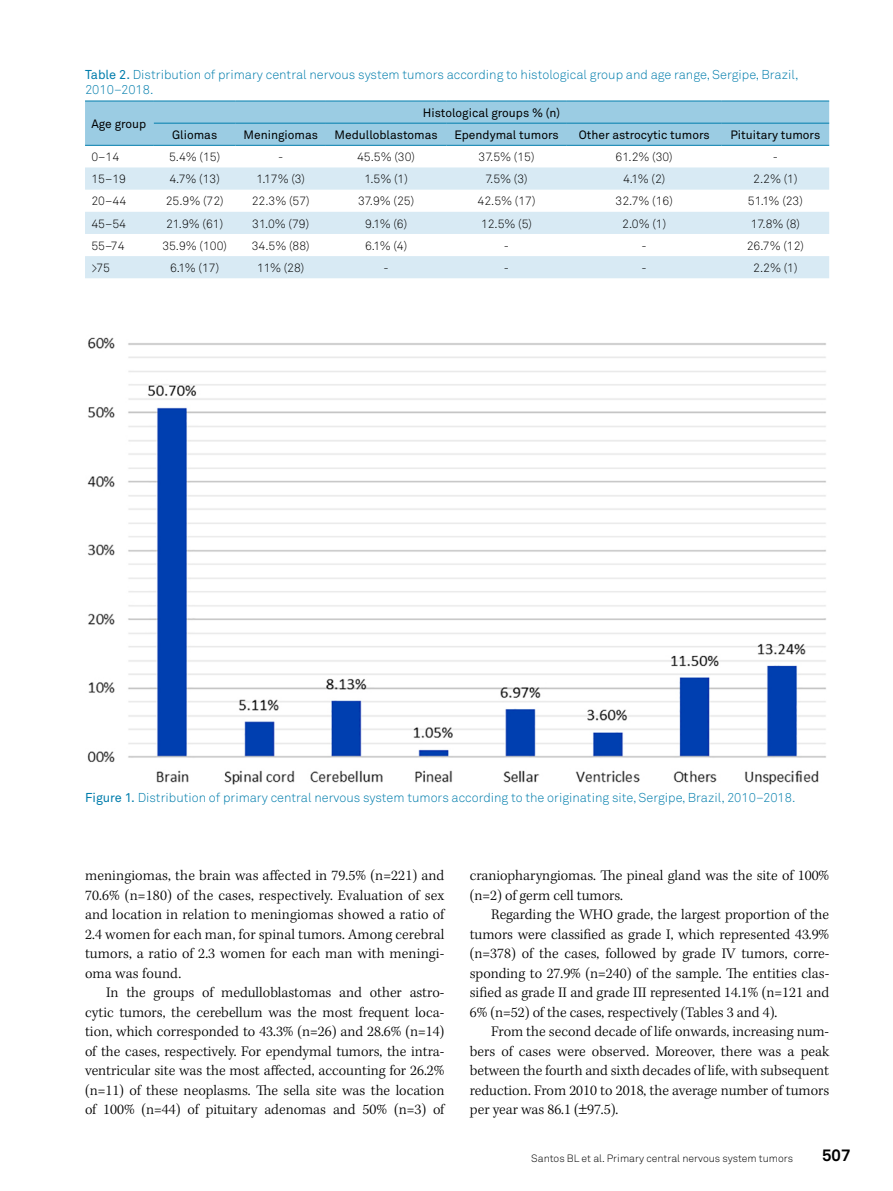
<style>
.page{position:relative;width:893px;height:1191px;background:#fff}
.page>*{position:absolute;margin:0;border:0;box-sizing:border-box;transform-origin:0 0}
.t1{font:700 16.5px "Akkurat Pro";color:#000}
.t2{font:300 15px/19.5px "Kepler Std";color:#000;text-align:justify}
.t3{font:12.75px/15.3px "Akkurat Light Pro";color:#007dac}
.t4{font:12px "Akkurat Light Pro";color:#000}
.t5{font:12px "Akkurat Pro";color:#000}
.t6{font:10.5px "Akkurat Light Pro";color:#000}
.s1{font-family:"Akkurat Pro"}
</style>
<div class="page">
<div style="left:85px;top:102px;width:744px;height:43px;background:#9bcce3"></div>
<svg style="left:85px;top:167px;width:744px;height:111px;fill:#d8eaf4"></svg>
<hr style="left:85px;top:101px;width:69px;height:1px;background:#007dac">
<hr style="left:154px;top:101px;width:82px;height:1px;background:#007dac">
<hr style="left:236px;top:101px;width:90px;height:1px;background:#007dac">
<hr style="left:326px;top:101px;width:120px;height:1px;background:#007dac">
<hr style="left:446px;top:101px;width:121px;height:1px;background:#007dac">
<hr style="left:567px;top:101px;width:155px;height:1px;background:#007dac">
<hr style="left:722px;top:101px;width:107px;height:1px;background:#007dac">
<hr style="left:154px;top:123px;width:82px;height:1px;background:#007dac">
<hr style="left:236px;top:123px;width:90px;height:1px;background:#007dac">
<hr style="left:326px;top:123px;width:120px;height:1px;background:#007dac">
<hr style="left:446px;top:123px;width:121px;height:1px;background:#007dac">
<hr style="left:567px;top:123px;width:155px;height:1px;background:#007dac">
<hr style="left:722px;top:123px;width:107px;height:1px;background:#007dac">
<hr style="left:85px;top:145px;width:69px;height:1px;background:#007dac">
<hr style="left:154px;top:145px;width:82px;height:1px;background:#007dac">
<hr style="left:236px;top:145px;width:90px;height:1px;background:#007dac">
<hr style="left:326px;top:145px;width:120px;height:1px;background:#007dac">
<hr style="left:446px;top:145px;width:121px;height:1px;background:#007dac">
<hr style="left:567px;top:145px;width:155px;height:1px;background:#007dac">
<hr style="left:722px;top:145px;width:107px;height:1px;background:#007dac">
<img style="left:87px;top:337px;width:739px;height:448px">
<p class="t3" style="left:85px;top:67px;width:715px"><span class="s1">Table 2.</span> Distribution of primary central nervous system tumors according to histological group and age range, Sergipe, Brazil,<br>2010–2018.</p>
<p class="t5" style="left:91px;top:117px;width:56px">Age group</p>
<p class="t5" style="left:423px;top:106px;width:139px">Histological groups % (n)</p>
<p class="t5" style="left:172px;top:128px;width:47px">Gliomas</p>
<p class="t5" style="left:244px;top:128px;width:76px">Meningiomas</p>
<p class="t5" style="left:335px;top:128px;width:105px">Medulloblastomas</p>
<p class="t5" style="left:454px;top:128px;width:106px">Ependymal tumors</p>
<p class="t5" style="left:579px;top:128px;width:133px">Other astrocytic tumors</p>
<p class="t5" style="left:730px;top:128px;width:91px">Pituitary tumors</p>
<p class="t4" style="left:91px;top:150px;width:29px">0–14</p>
<p class="t4" style="left:169px;top:150px;width:53px">5.4% (15)</p>
<p class="t4" style="left:278px;top:150px;width:7px">-</p>
<p class="t4" style="left:357px;top:150px;width:59px">45.5% (30)</p>
<p class="t4" style="left:479px;top:150px;width:58px">37.5% (15)</p>
<p class="t4" style="left:616px;top:150px;width:59px">61.2% (30)</p>
<p class="t4" style="left:773px;top:150px;width:7px">-</p>
<p class="t4" style="left:91px;top:172px;width:36px">15–19</p>
<p class="t4" style="left:169px;top:172px;width:52px">4.7% (13)</p>
<p class="t4" style="left:256px;top:172px;width:50px">1.17% (3)</p>
<p class="t4" style="left:364px;top:172px;width:45px">1.5% (1)</p>
<p class="t4" style="left:485px;top:172px;width:44px">7.5% (3)</p>
<p class="t4" style="left:623px;top:172px;width:44px">4.1% (2)</p>
<p class="t4" style="left:753px;top:172px;width:46px">2.2% (1)</p>
<p class="t4" style="left:91px;top:194px;width:36px">20–44</p>
<p class="t4" style="left:166px;top:194px;width:59px">25.9% (72)</p>
<p class="t4" style="left:252px;top:194px;width:59px">22.3% (57)</p>
<p class="t4" style="left:358px;top:194px;width:58px">37.9% (25)</p>
<p class="t4" style="left:478px;top:194px;width:59px">42.5% (17)</p>
<p class="t4" style="left:616px;top:194px;width:59px">32.7% (16)</p>
<p class="t4" style="left:748px;top:194px;width:57px">51.1% (23)</p>
<p class="t4" style="left:91px;top:216px;width:36px">45–54</p>
<p class="t4" style="left:166px;top:216px;width:59px">21.9% (61)</p>
<p class="t4" style="left:252px;top:216px;width:58px">31.0% (79)</p>
<p class="t4" style="left:365px;top:216px;width:44px">9.1% (6)</p>
<p class="t4" style="left:481px;top:216px;width:53px">12.5% (5)</p>
<p class="t4" style="left:622px;top:216px;width:46px">2.0% (1)</p>
<p class="t4" style="left:751px;top:216px;width:51px">17.8% (8)</p>
<p class="t4" style="left:91px;top:238px;width:35px">55–74</p>
<p class="t4" style="left:162px;top:238px;width:66px">35.9% (100)</p>
<p class="t4" style="left:252px;top:238px;width:59px">34.5% (88)</p>
<p class="t4" style="left:365px;top:238px;width:44px">6.1% (4)</p>
<p class="t4" style="left:504px;top:238px;width:7px">-</p>
<p class="t4" style="left:642px;top:238px;width:7px">-</p>
<p class="t4" style="left:747px;top:238px;width:59px">26.7% (12)</p>
<p class="t4" style="left:91px;top:260px;width:20px">&gt;75</p>
<p class="t4" style="left:170px;top:260px;width:51px">6.1% (17)</p>
<p class="t4" style="left:257px;top:260px;width:49px">11% (28)</p>
<p class="t4" style="left:383px;top:260px;width:7px">-</p>
<p class="t4" style="left:504px;top:260px;width:7px">-</p>
<p class="t4" style="left:642px;top:260px;width:7px">-</p>
<p class="t4" style="left:753px;top:260px;width:46px">2.2% (1)</p>
<p class="t3" style="left:85px;top:790px;width:712px"><span class="s1">Figure 1.</span> Distribution of primary central nervous system tumors according to the originating site, Sergipe, Brazil, 2010–2018.</p>
<p class="t2" style="left:85px;top:866px;width:361px">meningiomas, the brain was affected in 79.5% (n=221) and 70.6% (n=180) of the cases, respectively. Evaluation of sex and location in relation to meningiomas showed a ratio of 2.4 women for each man, for spinal tumors. Among cerebral tumors, a ratio of 2.3 women for each man with meningi&shy;oma was found.</p>
<p class="t2" style="left:85px;top:983px;width:361px;text-indent:21px">In the groups of medulloblastomas and other astro&shy;cytic tumors, the cerebellum was the most frequent loca&shy;tion, which corresponded to 43.3% (n=26) and 28.6% (n=14) of the cases, respectively. For ependymal tumors, the intra&shy;ventricular site was the most affected, accounting for 26.2% (n=11) of these neoplasms. The sella site was the location of 100% (n=44) of pituitary adenomas and 50% (n=3) of</p>
<p class="t2" style="left:470px;top:866px;width:361px">craniopharyngiomas. The pineal gland was the site of 100% (n=2) of germ cell tumors.</p>
<p class="t2" style="left:470px;top:905px;width:361px;text-indent:21px">Regarding the WHO grade, the largest proportion of the tumors were classified as grade I, which represented 43.9% (n=378) of the cases, followed by grade IV tumors, corre&shy;sponding to 27.9% (n=240) of the sample. The entities clas&shy;sified as grade II and grade III represented 14.1% (n=121 and 6% (n=52) of the cases, respectively (Tables 3 and 4).</p>
<p class="t2" style="left:470px;top:1022px;width:361px;text-indent:21px">From the second decade of life onwards, increasing num&shy;bers of cases were observed. Moreover, there was a peak between the fourth and sixth decades of life, with subsequent reduction. From 2010 to 2018, the average number of tumors per year was 86.1 ( 97.5).</p>
<p class="t6" style="left:531px;top:1151px;width:263px">Santos BL et al. Primary central nervous system tumors</p>
<p class="t1" style="left:822px;top:1145px;width:30px">507</p>
</div>
